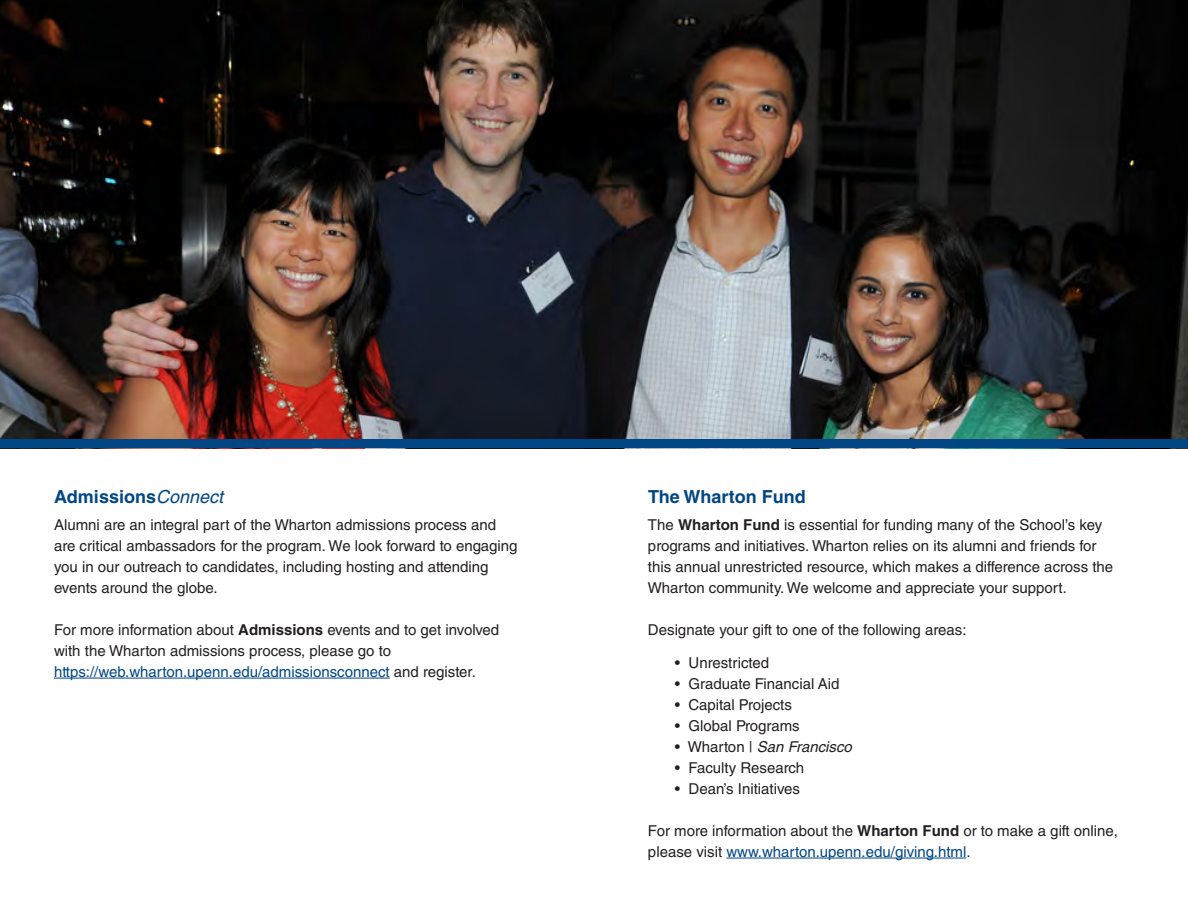
<style>
.page{position:relative;width:1188px;height:918px;background:#fff}
.page>*{position:absolute;margin:0;border:0;box-sizing:border-box;transform-origin:0 0}
.sub-head{font:700 18px "Helvetica CE";color:#004684}
.paragraph{font:15px/21px "Helvetica LT Std";color:#231f20}
.paragraph-2{font:italic 15px "Helvetica CE";color:#231f20}
.s1{font-weight:400;font-style:italic}
.s2{font-family:"Helvetica CE";font-weight:700}
.s3{color:#004684}
.s4{font-family:"Helvetica LT Std";font-style:normal}
</style>
<div class="page">
<img style="left:0;top:0;width:1188px;height:440px">
<hr style="left:54px;top:678px;width:336px;height:1px;background:#004684">
<div style="left:0;top:440px;width:1188px;height:8px;background:#004684"></div>
<hr style="left:726px;top:858px;width:240px;height:1px;background:#004684">
<p class="sub-head" style="left:54px;top:485px;width:171px">Admissions<span class="s1">Connect</span></p>
<p class="paragraph" style="left:54px;top:514px;width:465px">Alumni are an integral part of the Wharton admissions process and are critical ambassadors for the program. We look forward to engaging you in our outreach to candidates, including hosting and attending events around the globe.</p>
<p class="paragraph" style="left:54px;top:619px;width:447px">For more information about <span class="s2">Admissions</span> events and to get involved with the Wharton admissions process, please go to <span class="s3">https://web.wharton.upenn.edu/admissionsconnect</span> and register.</p>
<p class="sub-head" style="left:648px;top:485px;width:159px">The Wharton Fund</p>
<p class="paragraph" style="left:648px;top:514px;width:467px">The <span class="s2">Wharton Fund</span> is essential for funding many of the School’s key programs and initiatives. Wharton relies on its alumni and friends for this annual unrestricted resource, which makes a difference across the Wharton community. We welcome and appreciate your support.</p>
<p class="paragraph" style="left:648px;top:619px;width:320px">Designate your gift to one of the following areas:</p>
<p class="paragraph" style="left:675px;top:652px;width:96px">• Unrestricted</p>
<p class="paragraph" style="left:675px;top:673px;width:166px">• Graduate Financial Aid</p>
<p class="paragraph" style="left:675px;top:694px;width:118px">• Capital Projects</p>
<p class="paragraph" style="left:675px;top:715px;width:126px">• Global Programs</p>
<p class="paragraph-2" style="left:675px;top:738px;width:178px"><span class="s4">• Wharton |</span> San Francisco</p>
<p class="paragraph" style="left:675px;top:757px;width:131px">• Faculty Research</p>
<p class="paragraph" style="left:675px;top:778px;width:127px">• Dean’s Initiatives</p>
<p class="paragraph" style="left:648px;top:820px;width:471px">For more information about the <span class="s2">Wharton Fund</span> or to make a gift online, please visit <span class="s3">www.wharton.upenn.edu/giving.html</span>.</p>
</div>
